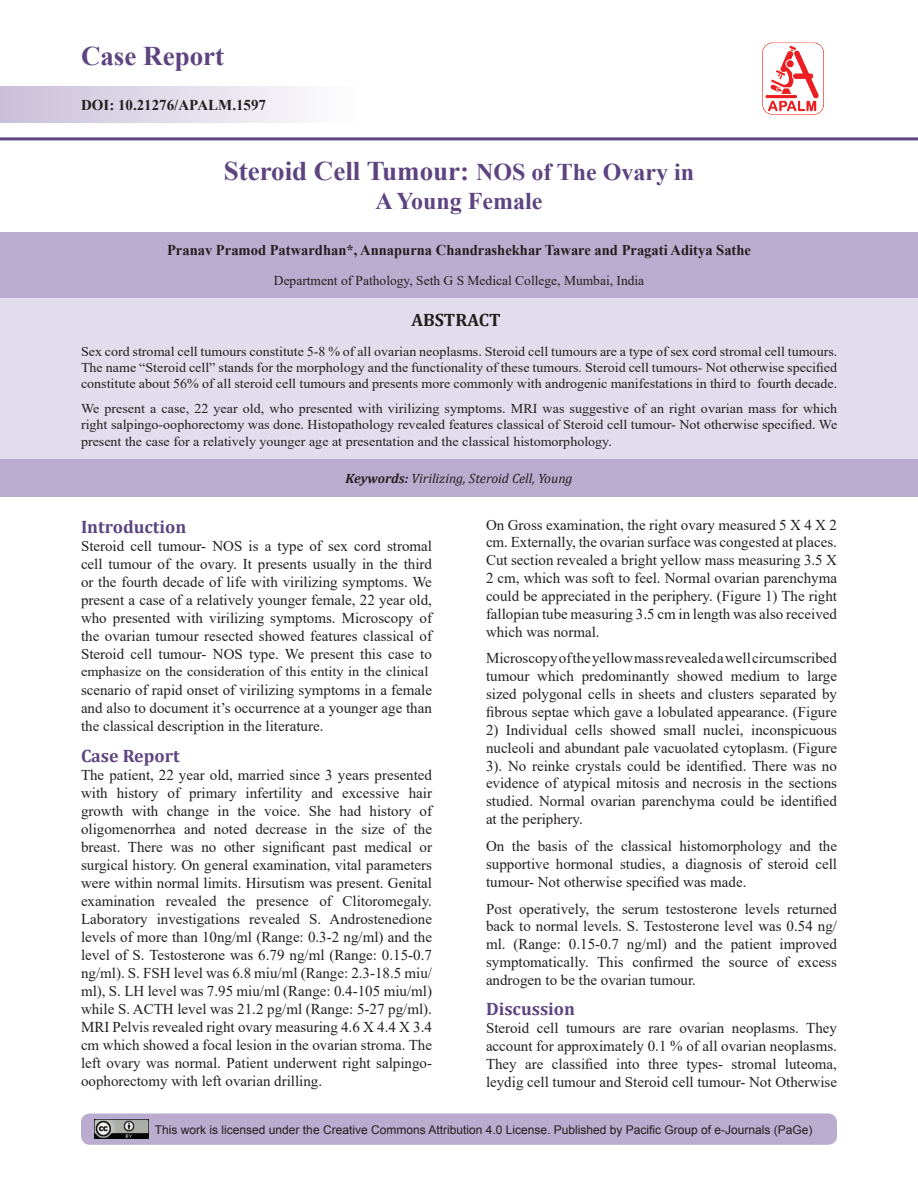
<style>
.page{position:relative;width:918px;height:1188px;background:#fff}
.page>*{position:absolute;margin:0;border:0;box-sizing:border-box;transform-origin:0 0}
.Chap_head{font:700 27px "Times New Roman";color:#5d4481}
.Chap_head-2{font:700 24px "Times New Roman";color:#5d4481}
.Subhead{font:700 18px "Cambria";color:#5d4481}
.Abstract_head{font:700 18px "Cambria";color:#231f20}
.BodyText{font:15px/18px "Times New Roman";color:#231f20;text-align:justify}
.Author_head{font:700 15px "Times New Roman";color:#231f20}
.DOI_No{font:700 15px "Times New Roman";color:#231f20}
.t1{font:13.8px "Times New Roman";color:#231f20;scale:1.04 1}
.Abstract_Text{font:13.5px/16.2px "Times New Roman";color:#231f20;text-align:justify;scale:1.04 1}
.Address{font:13.5px "Times New Roman";color:#231f20}
.Key_Words{font:italic 13.5px "Cambria";color:#231f20}
.t2{font:12px "Arial";color:#231f20}
.s1{font-size:24px}
.s2{font-weight:700}
</style>
<div class="page">
<div style="left:81px;top:1113px;width:756px;height:32px;background:#baacce;border-radius:9px"></div>
<div style="left:0;top:86px;width:357px;height:37px;background:linear-gradient(to right,#cabfd9,#fefefe)"></div>
<hr style="left:0;top:137px;width:918px;height:3px;background:#5d4481">
<img style="left:94px;top:1120px;width:54px;height:19px">
<img style="left:762px;top:42px;width:62px;height:73px">
<div style="left:0;top:232px;width:918px;height:66px;background:#baacce"></div>
<div style="left:0;top:298px;width:918px;height:161px;background:#e3dced"></div>
<div style="left:0;top:459px;width:918px;height:38px;background:#baacce"></div>
<h1 class="Chap_head" style="left:81px;top:37px;width:145px">Case Report</h1>
<p class="DOI_No" style="left:81px;top:94px;width:187px">DOI: 10.21276/APALM.1597</p>
<p class="Chap_head" style="left:224px;top:152px;width:472px">Steroid Cell Tumour: <span class="s1">NOS of The Ovary in</span></p>
<p class="Chap_head-2" style="left:375px;top:184px;width:169px">A Young Female</p>
<p class="Author_head" style="left:167px;top:239px;width:585px">Pranav Pramod Patwardhan*, Annapurna Chandrashekhar Taware and Pragati Aditya Sathe</p>
<p class="Address" style="left:274px;top:271px;width:372px">Department of Pathology, Seth G S Medical College, Mumbai, India</p>
<p class="Abstract_head" style="left:411px;top:307px;width:91px">ABSTRACT</p>
<p class="Abstract_Text" style="left:81px;top:343px;width:729px">Sex cord stromal cell tumours constitute 5-8 % of all ovarian neoplasms. Steroid cell tumours are a type of sex cord stromal cell tumours.<br>The name “Steroid cell” stands for the morphology and the functionality of these tumours. Steroid cell tumours- Not otherwise specified constitute about 56% of all steroid cell tumours and presents more commonly with androgenic manifestations in third to fourth decade.</p>
<p class="Abstract_Text" style="left:81px;top:400px;width:729px">We present a case, 22 year old, who presented with virilizing symptoms. MRI was suggestive of an right ovarian mass for which right salpingo-oophorectomy was done. Histopathology revealed features classical of Steroid cell tumour- Not otherwise specified. We present the case for a relatively younger age at presentation and the classical histomorphology.</p>
<p class="Key_Words" style="left:346px;top:469px;width:229px"><span class="s2">Keywords:</span> Virilizing, Steroid Cell, Young</p>
<p class="BodyText" style="left:486px;top:515px;width:353px">On Gross examination, the right ovary measured 5 X 4 X 2 cm. Externally, the ovarian surface was congested at places.<br>Cut section revealed a bright yellow mass measuring 3.5 X 2 cm, which was soft to feel. Normal ovarian parenchyma could be appreciated in the periphery. (Figure 1) The right fallopian tube measuring 3.5 cm in length was also received which was normal.</p>
<p class="BodyText" style="left:486px;top:649px;width:353px">Microscopy of the yellow mass revealed a well circumscribed tumour which predominantly showed medium to large sized polygonal cells in sheets and clusters separated by fibrous septae which gave a lobulated appearance. (Figure</p>
<p class="BodyText" style="left:486px;top:720px;width:353px">2) Individual cells showed small nuclei, inconspicuous nucleoli and abundant pale vacuolated cytoplasm. (Figure 3). No reinke crystals could be identified. There was no evidence of atypical mitosis and necrosis in the sections studied. Normal ovarian parenchyma could be identified at the periphery.</p>
<p class="BodyText" style="left:486px;top:837px;width:353px">On the basis of the classical histomorphology and the supportive hormonal studies, a diagnosis of steroid cell tumour- Not otherwise specified was made.</p>
<p class="BodyText" style="left:486px;top:899px;width:353px">Post operatively, the serum testosterone levels returned back to normal levels. S. Testosterone level was 0.54 ng/ ml. (Range: 0.15-0.7 ng/ml) and the patient improved symptomatically. This confirmed the source of excess androgen to be the ovarian tumour.</p>
<p class="Subhead" style="left:486px;top:997px;width:91px">Discussion</p>
<p class="BodyText" style="left:486px;top:1019px;width:353px">Steroid cell tumours are rare ovarian neoplasms. They account for approximately 0.1 % of all ovarian neoplasms.<br>They are classified into three types- stromal luteoma, leydig cell tumour and Steroid cell tumour- Not Otherwise</p>
<p class="Subhead" style="left:81px;top:514px;width:107px">Introduction</p>
<p class="BodyText" style="left:81px;top:537px;width:353px">Steroid cell tumour- NOS is a type of sex cord stromal cell tumour of the ovary. It presents usually in the third or the fourth decade of life with virilizing symptoms. We present a case of a relatively younger female, 22 year old, who presented with virilizing symptoms. Microscopy of the ovarian tumour resected showed features classical of Steroid cell tumour- NOS type. We present this case to</p>
<p class="BodyText" style="left:81px;top:681px;width:353px">scenario of rapid onset of virilizing symptoms in a female and also to document it’s occurrence at a younger age than the classical description in the literature.</p>
<p class="Subhead" style="left:81px;top:743px;width:100px">Case Report</p>
<p class="BodyText" style="left:81px;top:765px;width:353px">The patient, 22 year old, married since 3 years presented with history of primary infertility and excessive hair growth with change in the voice. She had history of oligomenorrhea and noted decrease in the size of the breast. There was no other significant past medical or surgical history. On general examination, vital parameters were within normal limits. Hirsutism was present. Genital examination revealed the presence of Clitoromegaly.<br>Laboratory investigations revealed S. Androstenedione levels of more than 10ng/ml (Range: 0.3-2 ng/ml) and the level of S. Testosterone was 6.79 ng/ml (Range: 0.15-0.7 ng/ml). S. FSH level was 6.8 miu/ml (Range: 2.3-18.5 miu/ ml), S. LH level was 7.95 miu/ml (Range: 0.4-105 miu/ml) while S. ACTH level was 21.2 pg/ml (Range: 5-27 pg/ml).<br>MRI Pelvis revealed right ovary measuring 4.6 X 4.4 X 3.4 cm which showed a focal lesion in the ovarian stroma. The left ovary was normal. Patient underwent right salpingo&shy;oophorectomy with left ovarian drilling.</p>
<p class="t1" style="left:81px;top:662px;width:336px">emphasize on the consideration of this entity in the clinical</p>
<p class="t2" style="left:155px;top:1121px;width:659px">This work is licensed under the Creative Commons Attribution 4.0 License. Published by Pacific Group of e-Journals (PaGe)</p>
</div>
